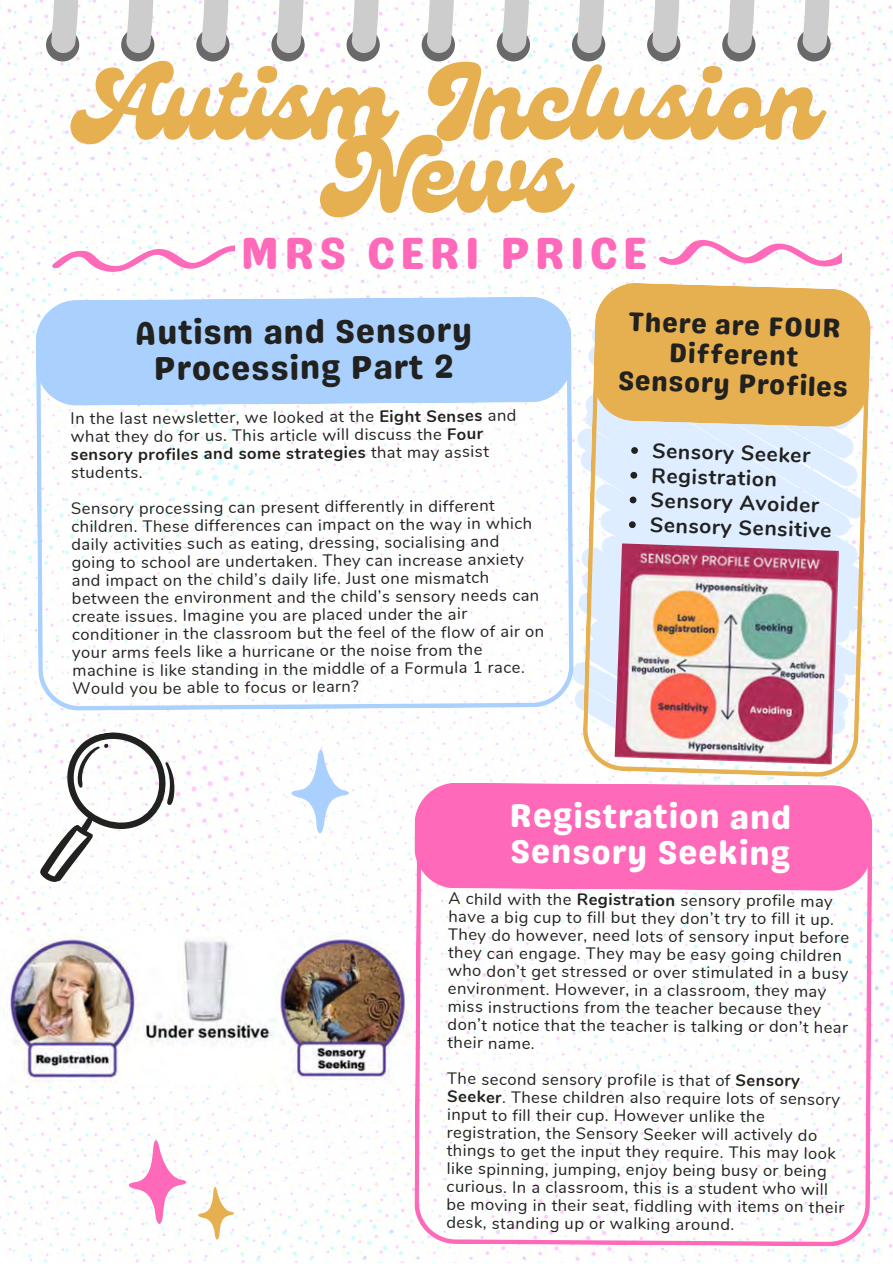
<style>
.page{position:relative;width:893px;height:1264px;background:#fff}
.page>*{position:absolute;margin:0;border:0;box-sizing:border-box;transform-origin:0 0}
.t1{font:104.85px "Genty";color:#e6af50}
.t2{font:45px "Genty Sans";letter-spacing:.1em;color:#ff69ba}
.t3{font:33px/36px "Genty Sans";letter-spacing:.02em;color:#21211f;text-align:center}
.t4{font:33px/36px "Genty Sans";letter-spacing:.025em;color:#fff}
.t5{font:27px/29.2px "Genty Sans";color:#21211f;text-align:center}
.t6{font:700 21px "Nunito";color:#21211f}
.t7{font:16.5px/18px "Nunito";letter-spacing:.02em;color:#21211f}
.s1{font-weight:700}
</style>
<div class="page">
<img style="left:0;top:0;width:892px;height:1262px">
<svg style="left:36px;top:406px;width:533px;height:304px"></svg>
<div style="left:36px;top:297px;width:533px;height:109px;background:#aad0fd"></div>
<svg style="left:582px;top:737px;width:288px;height:40px"></svg>
<svg style="left:414px;top:890px;width:458px;height:356px"></svg>
<div style="left:414px;top:782px;width:458px;height:108px;background:#ff69ba"></div>
<svg style="left:288px;top:746px;width:65px;height:92px"></svg>
<svg style="left:125px;top:1136px;width:112px;height:107px"></svg>
<div style="left:797px;top:28px;width:33px;height:33px;background:#696969;border-radius:50%"></div>
<svg style="left:802px;top:0;width:27px;height:54px"></svg>
<div style="left:722px;top:28px;width:33px;height:33px;background:#696969;border-radius:50%"></div>
<svg style="left:727px;top:0;width:27px;height:54px"></svg>
<div style="left:647px;top:28px;width:33px;height:33px;background:#696969;border-radius:50%"></div>
<svg style="left:652px;top:0;width:27px;height:54px"></svg>
<div style="left:572px;top:28px;width:33px;height:33px;background:#696969;border-radius:50%"></div>
<svg style="left:577px;top:0;width:27px;height:54px"></svg>
<div style="left:497px;top:28px;width:33px;height:33px;background:#696969;border-radius:50%"></div>
<svg style="left:502px;top:0;width:27px;height:54px"></svg>
<div style="left:421px;top:28px;width:34px;height:33px;background:#696969;border-radius:50%"></div>
<svg style="left:427px;top:0;width:27px;height:54px"></svg>
<div style="left:346px;top:28px;width:34px;height:33px;background:#696969;border-radius:50%"></div>
<svg style="left:352px;top:0;width:27px;height:54px"></svg>
<div style="left:271px;top:28px;width:33px;height:33px;background:#696969;border-radius:50%"></div>
<svg style="left:277px;top:0;width:27px;height:54px"></svg>
<div style="left:196px;top:28px;width:33px;height:33px;background:#696969;border-radius:50%"></div>
<svg style="left:201px;top:0;width:28px;height:54px"></svg>
<div style="left:121px;top:28px;width:33px;height:33px;background:#696969;border-radius:50%"></div>
<svg style="left:126px;top:0;width:27px;height:54px"></svg>
<div style="left:46px;top:28px;width:33px;height:33px;background:#696969;border-radius:50%"></div>
<svg style="left:51px;top:0;width:27px;height:54px"></svg>
<svg style="left:51px;top:245px;width:183px;height:27px"></svg>
<svg style="left:658px;top:239px;width:183px;height:27px"></svg>
<svg style="left:18px;top:724px;width:163px;height:160px"></svg>
<img style="left:614px;top:737px;width:224px;height:27px">
<img style="left:0;top:933px;width:413px;height:150px">
<svg style="left:569px;top:283px;width:301px;height:454px;background:#ddc3ae"></svg>
<p class="t1" style="left:74px;top:42px;width:746px">Autism Inclusion</p>
<p class="t1" style="left:325px;top:115px;width:244px">News</p>
<p class="t2" style="left:240px;top:226px;width:409px">MRS CERI PRICE</p>
<p class="t3" style="left:135px;top:314px;width:339px">Autism and Sensory<br>Processing Part 2</p>
<p class="t5" style="left:620px;top:307px;width:231px;rotate:2deg">There are FOUR<br>Different<br>Sensory Profiles</p>
<p class="t7" style="left:71px;top:408px;width:447px">In the last newsletter, we looked at the <span class="s1">Eight Senses</span> and what they do for us. This article will discuss the <span class="s1">Four sensory profiles and some strategies</span> that may assist students.</p>
<p class="t7" style="left:71px;top:498px;width:474px">Sensory processing can present differently in different children. These differences can impact on the way in which daily activities such as eating, dressing, socialising and going to school are undertaken. They can increase anxiety and impact on the child’s daily life. Just one mismatch between the environment and the child’s sensory needs can create issues. Imagine you are placed under the air conditioner in the classroom but the feel of the flow of air on your arms feels like a hurricane or the noise from the machine is like standing in the middle of a Formula 1 race.<br>Would you be able to focus or learn?</p>
<p class="t6" style="left:652px;top:436px;width:159px;rotate:2deg">Sensory Seeker</p>
<p class="t6" style="left:652px;top:461px;width:127px;rotate:2deg">Registration</p>
<p class="t6" style="left:651px;top:485px;width:170px;rotate:2deg">Sensory Avoider</p>
<p class="t6" style="left:650px;top:510px;width:183px;rotate:2deg">Sensory Sensitive</p>
<p class="t4" style="left:509px;top:798px;width:283px">Registration and<br>Sensory Seeking</p>
<p class="t7" style="left:447px;top:891px;width:403px">A child with the <span class="s1">Registration</span> sensory profile may have a big cup to fill but they don’t try to fill it up.<br>They do however, need lots of sensory input before they can engage. They may be easy going children who don’t get stressed or over stimulated in a busy environment. However, in a classroom, they may miss instructions from the teacher because they don’t notice that the teacher is talking or don’t hear their name.</p>
<p class="t7" style="left:446px;top:1070px;width:399px">The second sensory profile is that of <span class="s1">Sensory Seeker</span>. These children also require lots of sensory input to fill their cup. However unlike the registration, the Sensory Seeker will actively do things to get the input they require. This may look like spinning, jumping, enjoy being busy or being curious. In a classroom, this is a student who will be moving in their seat, fiddling with items on their desk, standing up or walking around.</p>
</div>
